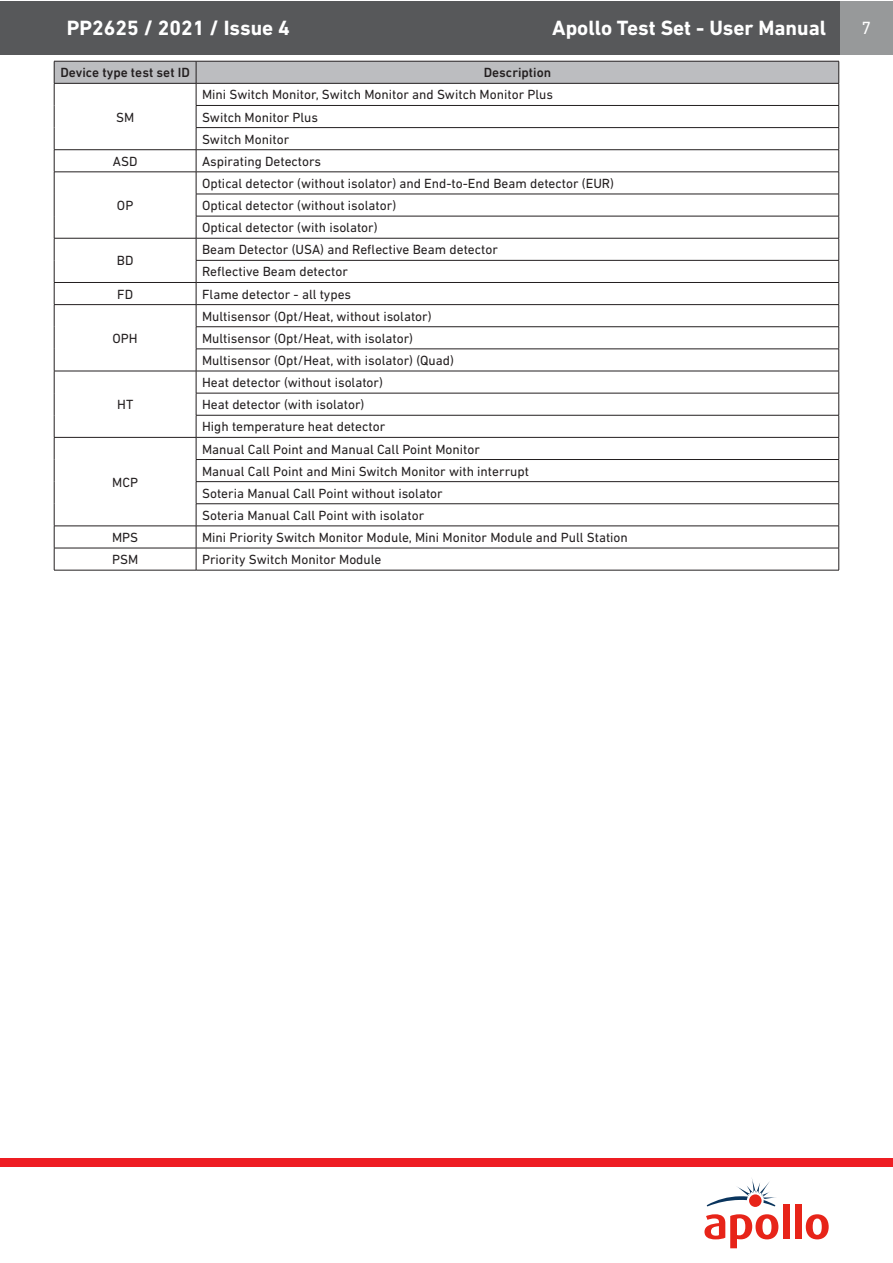
<style>
.page{position:relative;width:893px;height:1263px;background:#fff}
.page>*{position:absolute;margin:0;border:0;box-sizing:border-box;transform-origin:0 0}
.t1{font:700 21px "DIN Next LT Pro";color:#fff}
.t2{font:18px "DIN Next LT Pro";color:#fff}
.t3{font:13.5px "DIN Next LT Pro";color:#231f20}
.t4{font:500 13.5px "DIN Next LT Pro";color:#231f20}
</style>
<div class="page">
<div style="left:0;top:1px;width:840px;height:54px;background:#57585a"></div>
<div style="left:841px;top:1px;width:52px;height:53px;background:#97999a"></div>
<svg style="left:704px;top:1214px;width:74px;height:34px"></svg>
<div style="left:783px;top:1204px;width:6px;height:35px;background:#e72419"></div>
<div style="left:795px;top:1204px;width:6px;height:35px;background:#e72419"></div>
<svg style="left:806px;top:1214px;width:23px;height:25px"></svg>
<svg style="left:707px;top:1178px;width:69px;height:28px"></svg>
<div style="left:0;top:1159px;width:893px;height:8px;background:#ee1d23"></div>
<svg style="left:54px;top:61px;width:785px;height:509px"></svg>
<hr style="left:54px;top:570px;width:142px;height:1px;background:#231f20">
<hr style="left:196px;top:570px;width:643px;height:1px;background:#231f20">
<h1 class="t1" style="left:67px;top:16px;width:225px">PP2625 / 2021 / Issue 4</h1>
<h1 class="t1" style="left:552px;top:16px;width:276px">Apollo Test Set - User Manual</h1>
<h2 class="t2" style="left:861px;top:17px;width:11px">7</h2>
<p class="t4" style="left:60px;top:65px;width:131px">Device type test set ID</p>
<p class="t4" style="left:484px;top:65px;width:69px">Description</p>
<p class="t3" style="left:116px;top:109px;width:20px">SM</p>
<p class="t3" style="left:202px;top:87px;width:352px">Mini Switch Monitor, Switch Monitor and Switch Monitor Plus</p>
<p class="t3" style="left:202px;top:109px;width:117px">Switch Monitor Plus</p>
<p class="t3" style="left:202px;top:131px;width:89px">Switch Monitor</p>
<p class="t3" style="left:113px;top:153px;width:26px">ASD</p>
<p class="t3" style="left:202px;top:153px;width:121px">Aspirating Detectors</p>
<p class="t3" style="left:117px;top:198px;width:18px">OP</p>
<p class="t3" style="left:202px;top:176px;width:413px">Optical detector (without isolator) and End-to-End Beam detector (EUR)</p>
<p class="t3" style="left:202px;top:198px;width:196px">Optical detector (without isolator)</p>
<p class="t3" style="left:202px;top:220px;width:177px">Optical detector (with isolator)</p>
<p class="t3" style="left:117px;top:253px;width:18px">BD</p>
<p class="t3" style="left:202px;top:242px;width:297px">Beam Detector (USA) and Reflective Beam detector</p>
<p class="t3" style="left:202px;top:264px;width:147px">Reflective Beam detector</p>
<p class="t3" style="left:117px;top:286px;width:17px">FD</p>
<p class="t3" style="left:202px;top:286px;width:151px">Flame detector - all types</p>
<p class="t3" style="left:113px;top:330px;width:27px">OPH</p>
<p class="t3" style="left:202px;top:308px;width:231px">Multisensor (Opt/Heat, without isolator)</p>
<p class="t3" style="left:202px;top:330px;width:213px">Multisensor (Opt/Heat, with isolator)</p>
<p class="t3" style="left:202px;top:353px;width:253px">Multisensor (Opt/Heat, with isolator) (Quad)</p>
<p class="t3" style="left:117px;top:397px;width:18px">HT</p>
<p class="t3" style="left:112px;top:474px;width:27px">MCP</p>
<p class="t3" style="left:202px;top:375px;width:182px">Heat detector (without isolator)</p>
<p class="t3" style="left:202px;top:397px;width:164px">Heat detector (with isolator)</p>
<p class="t3" style="left:202px;top:419px;width:185px">High temperature heat detector</p>
<p class="t3" style="left:202px;top:441px;width:279px">Manual Call Point and Manual Call Point Monitor</p>
<p class="t3" style="left:202px;top:463px;width:328px">Manual Call Point and Mini Switch Monitor with interrupt</p>
<p class="t3" style="left:202px;top:485px;width:242px">Soteria Manual Call Point without isolator</p>
<p class="t3" style="left:202px;top:507px;width:224px">Soteria Manual Call Point with isolator</p>
<p class="t3" style="left:112px;top:530px;width:28px">MPS</p>
<p class="t3" style="left:202px;top:530px;width:427px">Mini Priority Switch Monitor Module, Mini Monitor Module and Pull Station</p>
<p class="t3" style="left:112px;top:552px;width:28px">PSM</p>
<p class="t3" style="left:202px;top:552px;width:181px">Priority Switch Monitor Module</p>
</div>
